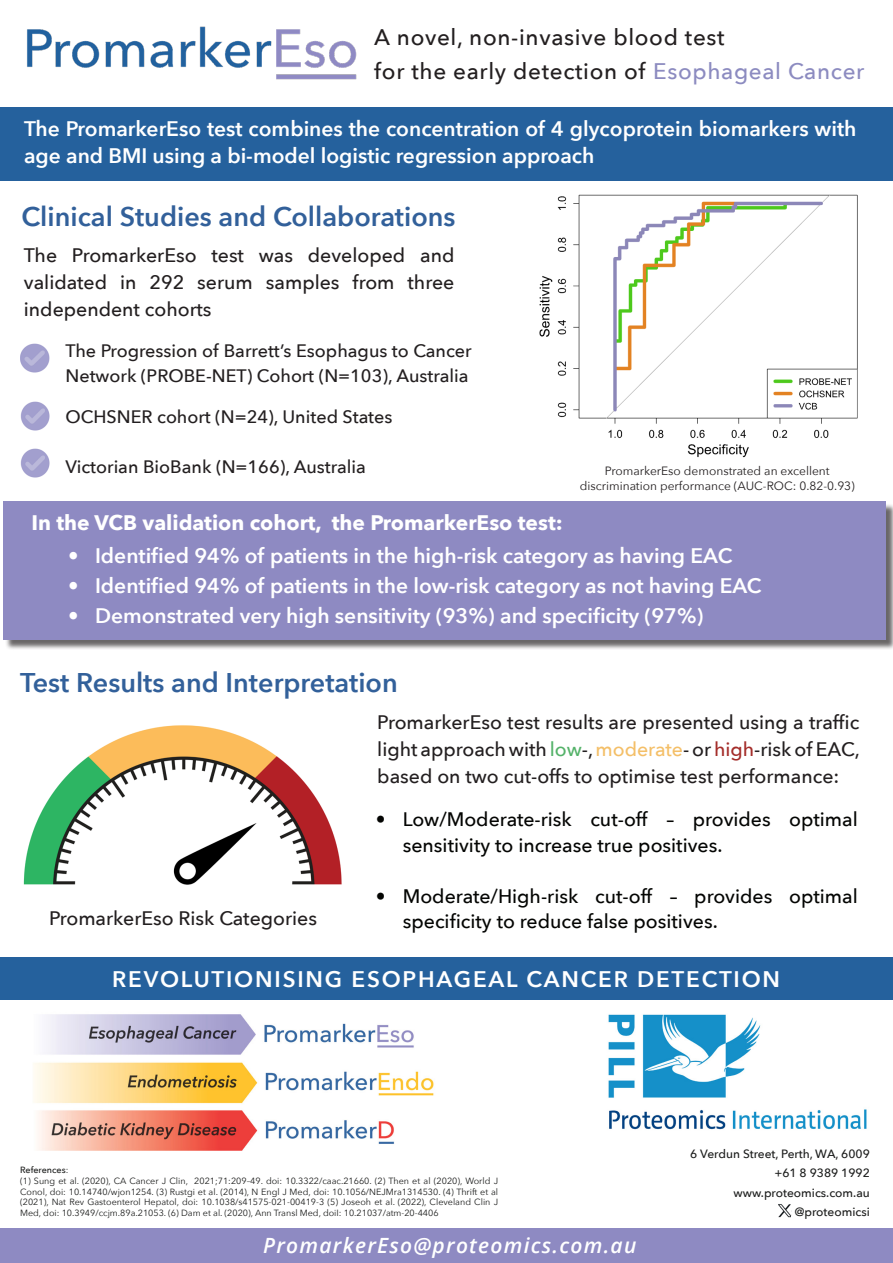
<style>
.page{position:relative;width:893px;height:1263px;background:#fff}
.page>*{position:absolute;margin:0;border:0;box-sizing:border-box;transform-origin:0 0}
.t1{font:600 27px "Avenir Next";color:#32609a}
.t2{font:500 22.5px "Avenir Next";letter-spacing:.03em;color:#231f20}
.t3{font:600 22.5px "Avenir Next";letter-spacing:.08em;color:#fff}
.t4{font:600 21px/27px "Avenir Next";color:#fff}
.t5{font:700 21px "Avenir Next";color:#fff}
.t6{font:italic 600 21px "Open Sans";letter-spacing:.06em;color:#fff}
.t7{font:500 19.5px/27px "Avenir Next";color:#231f20;text-align:justify}
.t8{font:500 19.5px/25.5px "Avenir Next";color:#040503}
.t9{font:500 18px/25.5px "Avenir Next";color:#231f20}
.t10{font:12px/15px "Avenir Next";color:#231f20;text-align:center}
.t11{font:500 12px "Avenir Next";color:#1c1d1c}
.t12{font:9px/10.8px "Avenir Next";color:#1c1d1c;text-align:justify}
.t13{font:500 9px "Avenir Next";color:#1c1d1c}
.s1{color:#8c8bc0}
.s2{color:#54b269}
.s3{color:#f4bf68}
.s4{color:#a42d2a}
.s5{font-weight:400}
</style>
<div class="page">
<div style="left:5px;top:503px;width:888px;height:148px;background:#231f20;opacity:.68"></div>
<div style="left:4px;top:502px;width:882px;height:138px;background:#8e8ac2"></div>
<div style="left:0;top:1228px;width:893px;height:35px;background:#8e8ac2"></div>
<svg style="left:778px;top:1204px;width:13px;height:13px"></svg>
<img style="left:27px;top:26px;width:329px;height:54px">
<div style="left:0;top:957px;width:893px;height:43px;background:#25619d"></div>
<img style="left:539px;top:194px;width:319px;height:264px">
<div style="left:0;top:107px;width:893px;height:73px;background:#25619d"></div>
<img style="left:20px;top:343px;width:30px;height:30px">
<img style="left:21px;top:401px;width:29px;height:30px">
<img style="left:21px;top:448px;width:29px;height:30px">
<img style="left:608px;top:1014px;width:259px;height:116px">
<img style="left:33px;top:1014px;width:401px;height:137px">
<img style="left:23px;top:725px;width:319px;height:160px">
<p class="t2" style="left:374px;top:18px;width:352px">A novel, non-invasive blood test</p>
<p class="t2" style="left:374px;top:52px;width:492px">for the early detection of <span class="s1">Esophageal Cancer</span></p>
<p class="t4" style="left:24px;top:114px;width:834px">The PromarkerEso test combines the concentration of 4 glycoprotein biomarkers with age and BMI using a bi-model logistic regression approach</p>
<p class="t1" style="left:22px;top:193px;width:435px">Clinical Studies and Collaborations</p>
<p class="t7" style="left:24px;top:241px;width:432px">The PromarkerEso test was developed and validated in 292 serum samples from three independent cohorts</p>
<p class="t9" style="left:65px;top:337px;width:408px">The Progression of Barrett’s Esophagus to Cancer<br>Network (PROBE-NET) Cohort (N=103), Australia</p>
<p class="t9" style="left:65px;top:403px;width:329px">OCHSNER cohort (N=24), United States</p>
<p class="t9" style="left:65px;top:453px;width:302px">Victorian BioBank (N=166), Australia</p>
<p class="t5" style="left:32px;top:504px;width:533px">In the VCB validation cohort, the PromarkerEso test:</p>
<p class="t10" style="left:580px;top:463px;width:277px">PromarkerEso demonstrated an excellent discrimination performance (AUC-ROC: 0.82-0.93)</p>
<p class="t4" style="left:68px;top:541px;width:666px">• Identified 94% of patients in the high-risk category as having EAC</p>
<p class="t4" style="left:68px;top:571px;width:695px">• Identified 94% of patients in the low-risk category as not having EAC</p>
<p class="t4" style="left:68px;top:601px;width:637px">• Demonstrated very high sensitivity (93%) and specificity (97%)</p>
<p class="t1" style="left:20px;top:660px;width:379px">Test Results and Interpretation</p>
<p class="t7" style="left:49px;top:904px;width:269px">PromarkerEso Risk Categories</p>
<p class="t7" style="left:377px;top:708px;width:484px">PromarkerEso test results are presented using a traffic light approach with <span class="s2">low</span>-, <span class="s3">moderate</span>- or <span class="s4">high</span>-risk of EAC, based on two cut-offs to optimise test performance:</p>
<p class="t8" style="left:403px;top:806px;width:457px;text-indent:-27px">• Low/Moderate-risk cut-off – provides optimal sensitivity to increase true positives.</p>
<p class="t8" style="left:403px;top:882px;width:457px;text-indent:-27px">• Moderate/High-risk cut-off – provides optimal specificity to reduce false positives.</p>
<p class="t3" style="left:112px;top:959px;width:669px">REVOLUTIONISING ESOPHAGEAL CANCER DETECTION</p>
<p class="t13" style="left:20px;top:1162px;width:50px">References<span class="s5">:</span></p>
<p class="t12" style="left:20px;top:1175px;width:479px">(1) Sung et al. (2020), CA Cancer J Clin, 2021;71:209–49. doi: 10.3322/caac.21660. (2) Then et al (2020), World J Conol, doi: 10.14740/wjon1254. (3) Rustgi et al. (2014), N Engl J Med, doi: 10.1056/NEJMra1314530. (4) Thrift et al (2021), Nat Rev Gastoenterol Hepatol, doi: 10.1038/s41575-021-00419-3 (5) Joseoh et al. (2022), Cleveland Clin J Med, doi: 10.3949/ccjm.89a.21053. (6) Dam et al. (2020), Ann Transl Med, doiI: 10.21037/atm-20-4406</p>
<p class="t6" style="left:263px;top:1231px;width:375px">PromarkerEso@proteomics.com.au</p>
<p class="t11" style="left:690px;top:1143px;width:181px">6 Verdun Street, Perth, WA, 6009</p>
<p class="t11" style="left:774px;top:1163px;width:97px">+61 8 9389 1992</p>
<p class="t11" style="left:733px;top:1182px;width:138px">www.proteomics.com.au</p>
<p class="t11" style="left:788px;top:1202px;width:83px">: @proteomicsi</p>
</div>
